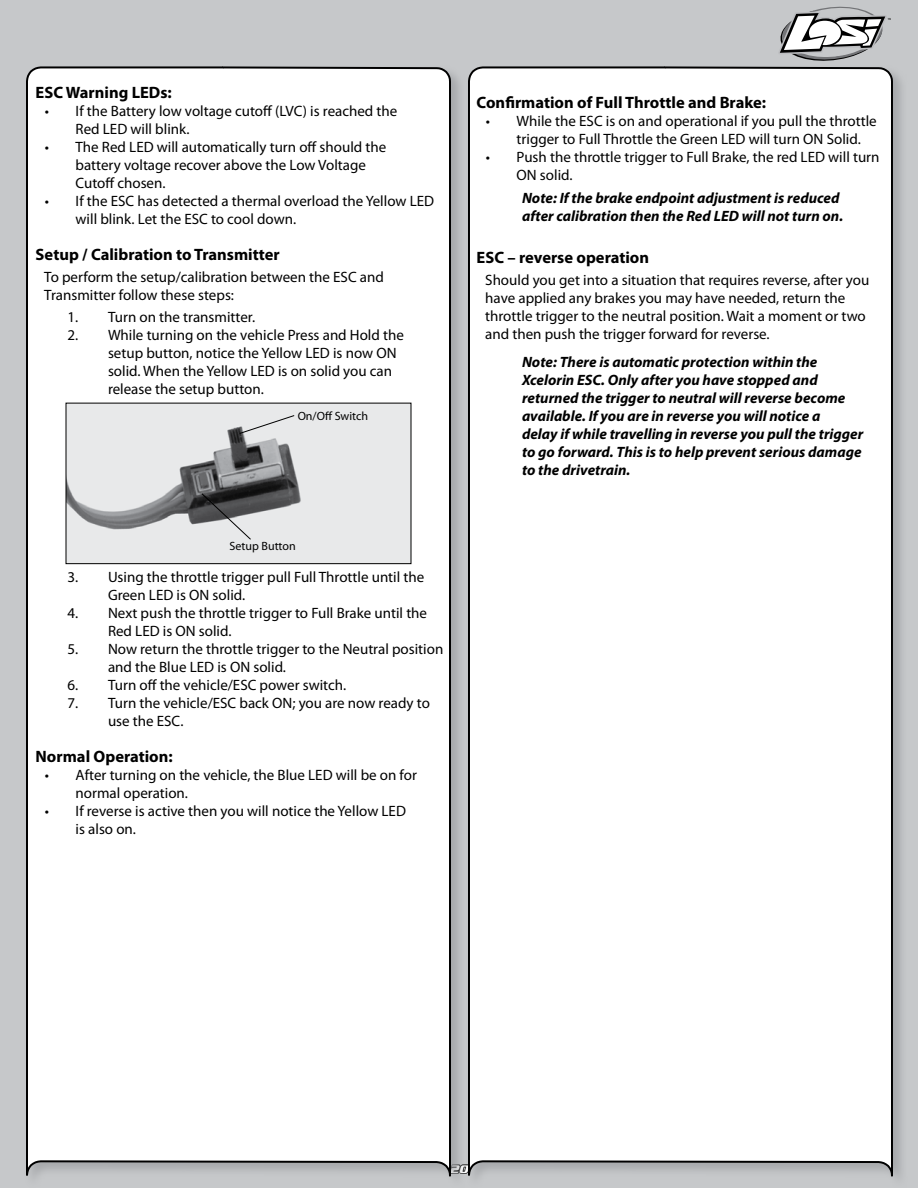
<style>
.page{position:relative;width:918px;height:1188px;background:#c6c8ca}
.page>*{position:absolute;margin:0;border:0;box-sizing:border-box;transform-origin:0 0}
.t1{font:700 16.5px "Myriad Pro";color:#000}
.t2{font:15px/18px "Myriad Pro";color:#000}
.t3{font:italic 700 15px/18px "Myriad Pro";color:#000}
.t4{font:12px "Myriad Pro";color:#000}
.t5{font:italic 700 12px "Serpentine";color:#fff}
.t6{font:3px "Myriad Pro";color:#000}
</style>
<div class="page">
<svg style="left:779px;top:7px;width:107px;height:54px"></svg>
<div style="left:24px;top:65px;width:448px;height:1123px;background:#9d9fa2;opacity:.75"></div>
<div style="left:25px;top:65px;width:427px;height:1123px;background:#fff"></div>
<div style="left:466px;top:65px;width:448px;height:1123px;background:#9d9fa2;opacity:.75"></div>
<div style="left:467px;top:65px;width:427px;height:1123px;background:#fff"></div>
<img style="left:68px;top:405px;width:341px;height:157px">
<div style="left:66px;top:403px;width:345px;height:161px;border:1px solid #000"></div>
<svg style="left:201px;top:493px;width:51px;height:47px;background:#878789"></svg>
<svg style="left:239px;top:415px;width:56px;height:19px"></svg>
<p class="t1" style="left:36px;top:81px;width:138px">ESC Warning LEDs:</p>
<p class="t2" style="left:76px;top:101px;width:323px;text-indent:-31px">• If the Battery low voltage cutoff (LVC) is reached the<br>Red LED will blink.</p>
<p class="t2" style="left:76px;top:137px;width:312px;text-indent:-31px">• The Red LED will automatically turn off should the battery voltage recover above the Low Voltage<br>Cutoff chosen.</p>
<p class="t2" style="left:76px;top:191px;width:360px;text-indent:-31px">• If the ESC has detected a thermal overload the Yellow LED will blink. Let the ESC to cool down.</p>
<p class="t1" style="left:36px;top:243px;width:246px">Setup / Calibration to Transmitter</p>
<p class="t2" style="left:44px;top:268px;width:341px">To perform the setup/calibration between the ESC and<br>Transmitter follow these steps:</p>
<p class="t2" style="left:68px;top:308px;width:189px">1. Turn on the transmitter.</p>
<p class="t2" style="left:108px;top:326px;width:297px;text-indent:-40px">2. While turning on the vehicle Press and Hold the setup button, notice the Yellow LED is now ON solid. When the Yellow LED is on solid you can release the setup button.</p>
<p class="t4" style="left:298px;top:408px;width:72px">On/Off Switch</p>
<p class="t4" style="left:230px;top:539px;width:68px">Setup Button</p>
<p class="t2" style="left:108px;top:568px;width:318px;text-indent:-40px">3. Using the throttle trigger pull Full Throttle until the<br>Green LED is ON solid.</p>
<p class="t2" style="left:108px;top:604px;width:321px;text-indent:-40px">4. Next push the throttle trigger to Full Brake until the<br>Red LED is ON solid.</p>
<p class="t2" style="left:108px;top:640px;width:337px;text-indent:-40px">5. Now return the throttle trigger to the Neutral position and the Blue LED is ON solid.</p>
<p class="t2" style="left:68px;top:676px;width:280px">6. Turn off the vehicle/ESC power switch.</p>
<p class="t2" style="left:108px;top:694px;width:323px;text-indent:-40px">7. Turn the vehicle/ESC back ON; you are now ready to use the ESC.</p>
<p class="t1" style="left:36px;top:746px;width:139px">Normal Operation:</p>
<p class="t2" style="left:76px;top:766px;width:343px;text-indent:-31px">• After turning on the vehicle, the Blue LED will be on for normal operation.</p>
<p class="t2" style="left:76px;top:802px;width:332px;text-indent:-31px">• If reverse is active then you will notice the Yellow LED is also on.</p>
<p class="t6" style="left:888px;top:17px;width:5px">TM</p>
<p class="t1" style="left:477px;top:92px;width:291px">Confirmation of Full Throttle and Brake:</p>
<p class="t2" style="left:517px;top:112px;width:362px;text-indent:-31px">• While the ESC is on and operational if you pull the throttle trigger to Full Throttle the Green LED will turn ON Solid.</p>
<p class="t2" style="left:517px;top:148px;width:364px;text-indent:-31px">• Push the throttle trigger to Full Brake, the red LED will turn<br>ON solid.</p>
<p class="t3" style="left:522px;top:189px;width:323px">Note: If the brake endpoint adjustment is reduced after calibration then the Red LED will not turn on.</p>
<p class="t1" style="left:477px;top:246px;width:174px">ESC – reverse operation</p>
<p class="t2" style="left:485px;top:271px;width:386px">Should you get into a situation that requires reverse, after you have applied any brakes you may have needed, return the throttle trigger to the neutral position. Wait a moment or two and then push the trigger forward for reverse.</p>
<p class="t3" style="left:522px;top:352px;width:343px">Note: There is automatic protection within the Xcelorin ESC. Only after you have stopped and returned the trigger to neutral will reverse become available. If you are in reverse you will notice a<br>delay if while travelling in reverse you pull the trigger to go forward. This is to help prevent serious damage to the drivetrain.</p>
<p class="t5" style="left:450px;top:1162px;width:20px">20</p>
</div>
